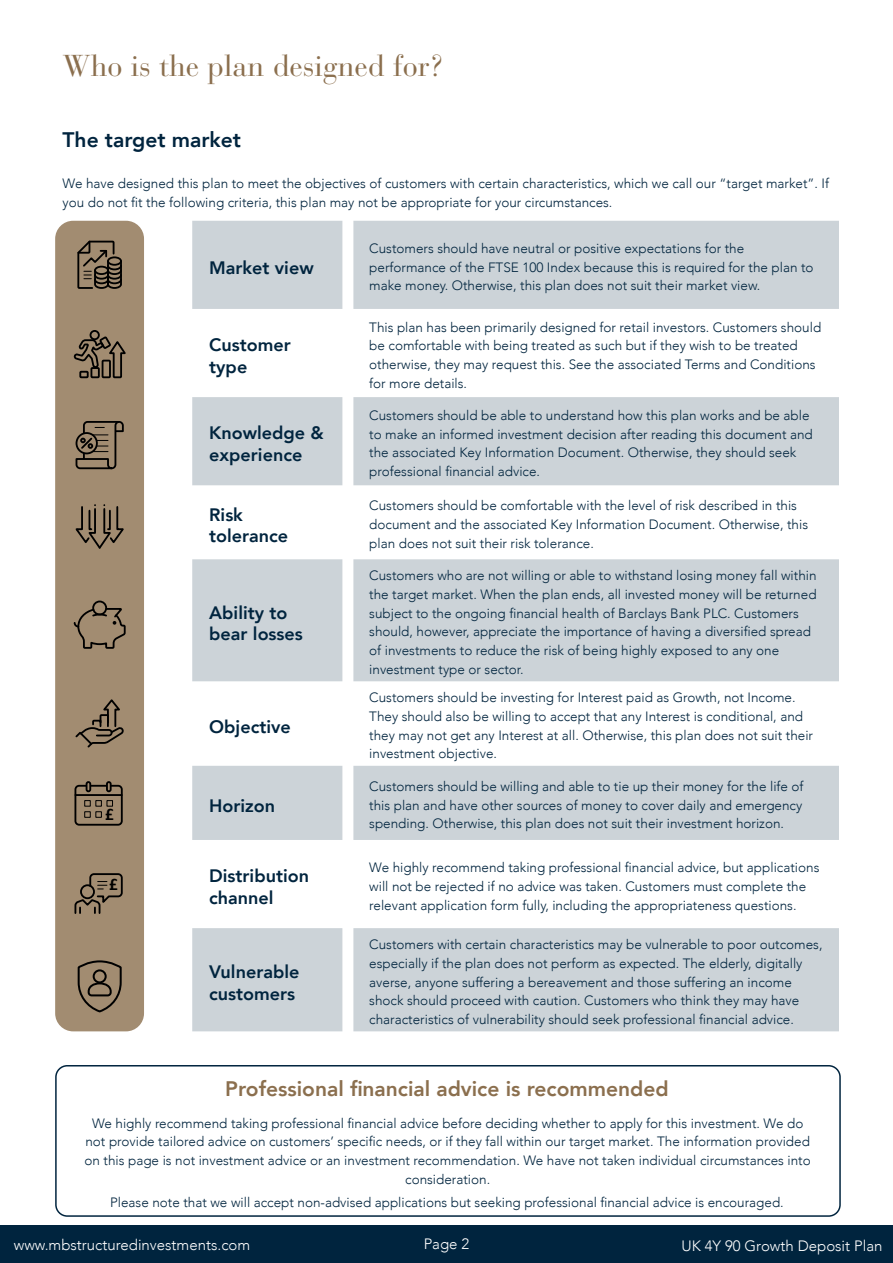
<style>
.page{position:relative;width:893px;height:1263px;background:#fff}
.page>*{position:absolute;margin:0;border:0;box-sizing:border-box;transform-origin:0 0}
.t1{font:30px "Bauer Bodoni Std";color:#8b6f4e}
.t2{font:800 21px "Avenir";color:#8b6f4e}
.t3{font:800 21px "Avenir";color:#00243e}
.t4{font:800 18px/21.6px "Avenir";color:#00243e}
.t5{font:700 17.55px "Calibri";color:#000}
.t6{font:300 15px "Avenir";color:#fff}
.t7{font:300 13.5px/18.8px "Avenir";color:#00243e}
</style>
<div class="page">
<div style="left:0;top:1225px;width:893px;height:38px;background:#00243e"></div>
<div style="left:55px;top:221px;width:89px;height:810px;background:#a28c71;border-radius:18px"></div>
<div style="left:55px;top:1065px;width:786px;height:152px;border:2px solid #00243e;border-radius:11px"></div>
<div style="left:192px;top:221px;width:647px;height:88px;background:#ccd3d8"></div>
<svg style="left:192px;top:397px;width:647px;height:634px;fill:#ccd3d8"></svg>
<svg style="left:77px;top:240px;width:45px;height:49px"></svg>
<div style="left:90px;top:330px;width:10px;height:10px;border:2px solid #000;border-radius:50%"></div>
<svg style="left:73px;top:335px;width:53px;height:44px"></svg>
<svg style="left:75px;top:421px;width:49px;height:49px"></svg>
<svg style="left:75px;top:504px;width:49px;height:45px"></svg>
<div style="left:92px;top:600px;width:15px;height:15px;border:2px solid #000;border-radius:50%"></div>
<svg style="left:73px;top:607px;width:53px;height:42px"></svg>
<svg style="left:75px;top:699px;width:49px;height:49px"></svg>
<div style="left:75px;top:785px;width:48px;height:41px;border:2px solid #000;border-radius:4px"></div>
<svg style="left:91px;top:785px;width:15px;height:2px"></svg>
<hr style="left:75px;top:794px;width:47px;height:2px;background:#000">
<div style="left:86px;top:781px;width:5px;height:11px;border:2px solid #000;border-radius:2px"></div>
<div style="left:106px;top:781px;width:6px;height:11px;border:2px solid #000;border-radius:2px"></div>
<div style="left:84px;top:800px;width:7px;height:7px;border:1px solid #000"></div>
<div style="left:95px;top:800px;width:7px;height:7px;border:1px solid #000"></div>
<div style="left:106px;top:800px;width:7px;height:7px;border:1px solid #000"></div>
<div style="left:84px;top:811px;width:7px;height:7px;border:1px solid #000"></div>
<div style="left:95px;top:811px;width:7px;height:7px;border:1px solid #000"></div>
<svg style="left:74px;top:873px;width:49px;height:41px"></svg>
<svg style="left:77px;top:960px;width:45px;height:53px"></svg>
<h1 class="t1" style="left:63px;top:48px;width:383px">Who is the plan designed for?</h1>
<h2 class="t3" style="left:63px;top:123px;width:180px">The target market</h2>
<p class="t7" style="left:63px;top:174px;width:768px">We have designed this plan to meet the objectives of customers with certain characteristics, which we call our “target market”. If you do not fit the following criteria, this plan may not be appropriate for your circumstances.</p>
<h3 class="t4" style="left:209px;top:257px;width:106px">Market view</h3>
<h3 class="t4" style="left:209px;top:334px;width:83px">Customer type</h3>
<h3 class="t4" style="left:209px;top:422px;width:116px">Knowledge &amp; experience</h3>
<p class="t7" style="left:369px;top:239px;width:446px">Customers should have neutral or positive expectations for the performance of the FTSE 100 Index because this is required for the plan to make money. Otherwise, this plan does not suit their market view.</p>
<p class="t7" style="left:369px;top:318px;width:453px">This plan has been primarily designed for retail investors. Customers should be comfortable with being treated as such but if they wish to be treated otherwise, they may request this. See the associated Terms and Conditions for more details.</p>
<p class="t7" style="left:369px;top:406px;width:445px">Customers should be able to understand how this plan works and be able to make an informed investment decision after reading this document and the associated Key Information Document. Otherwise, they should seek professional financial advice.</p>
<h3 class="t4" style="left:209px;top:503px;width:81px">Risk tolerance</h3>
<p class="t7" style="left:369px;top:496px;width:440px">Customers should be comfortable with the level of risk described in this document and the associated Key Information Document. Otherwise, this plan does not suit their risk tolerance.</p>
<p class="t5" style="left:105px;top:802px;width:10px">£</p>
<p class="t5" style="left:109px;top:872px;width:10px">£</p>
<h3 class="t4" style="left:209px;top:601px;width:95px">Ability to bear losses</h3>
<h3 class="t4" style="left:209px;top:715px;width:83px">Objective</h3>
<h3 class="t4" style="left:209px;top:795px;width:67px">Horizon</h3>
<p class="t7" style="left:369px;top:566px;width:449px">Customers who are not willing or able to withstand losing money fall within the target market. When the plan ends, all invested money will be returned subject to the ongoing financial health of Barclays Bank PLC. Customers should, however, appreciate the importance of having a diversified spread of investments to reduce the risk of being highly exposed to any one investment type or sector.</p>
<p class="t7" style="left:369px;top:688px;width:445px">Customers should be investing for Interest paid as Growth, not Income.<br>They should also be willing to accept that any Interest is conditional, and they may not get any Interest at all. Otherwise, this plan does not suit their investment objective.</p>
<p class="t7" style="left:369px;top:777px;width:436px;text-align:justify">Customers should be willing and able to tie up their money for the life of this plan and have other sources of money to cover daily and emergency spending. Otherwise, this plan does not suit their investment horizon.</p>
<h3 class="t4" style="left:209px;top:865px;width:101px">Distribution channel</h3>
<p class="t7" style="left:369px;top:858px;width:452px">We highly recommend taking professional financial advice, but applications will not be rejected if no advice was taken. Customers must complete the relevant application form fully, including the appropriateness questions.</p>
<h3 class="t4" style="left:209px;top:961px;width:92px">Vulnerable customers</h3>
<p class="t7" style="left:369px;top:935px;width:455px">Customers with certain characteristics may be vulnerable to poor outcomes, especially if the plan does not perform as expected. The elderly, digitally averse, anyone suffering a bereavement and those suffering an income shock should proceed with caution. Customers who think they may have characteristics of vulnerability should seek professional financial advice.</p>
<h2 class="t2" style="left:225px;top:1072px;width:445px">Professional financial advice is recommended</h2>
<p class="t7" style="left:85px;top:1113px;width:728px;text-align:center">We highly recommend taking professional financial advice before deciding whether to apply for this investment. We do not provide tailored advice on customers’ specific needs, or if they fall within our target market. The information provided on this page is not investment advice or an investment recommendation. We have not taken individual circumstances into consideration.</p>
<p class="t7" style="left:110px;top:1193px;width:675px">Please note that we will accept non-advised applications but seeking professional financial advice is encouraged.</p>
<p class="t6" style="left:14px;top:1236px;width:238px">www.mbstructuredinvestments.com</p>
<p class="t6" style="left:424px;top:1235px;width:47px">Page 2</p>
<p class="t6" style="left:681px;top:1237px;width:202px">UK 4Y 90 Growth Deposit Plan</p>
</div>
